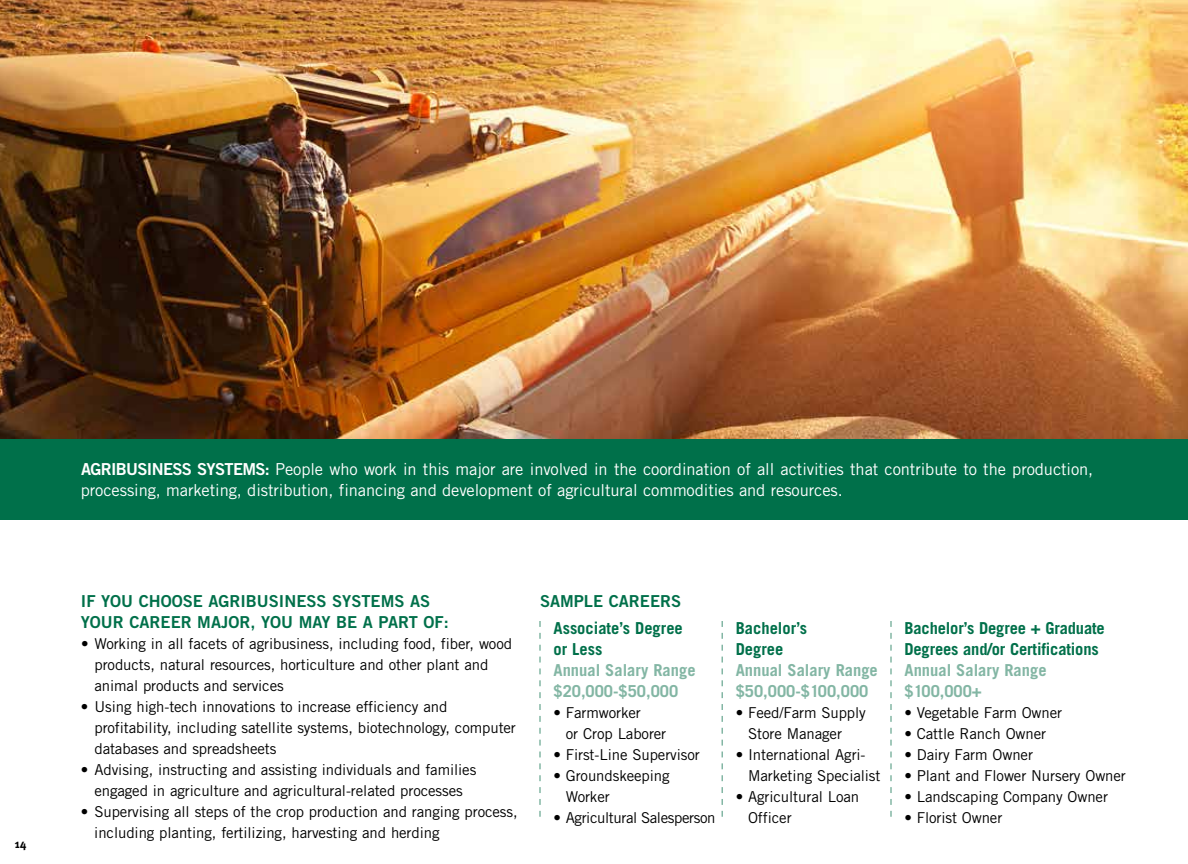
<style>
.page{position:relative;width:1188px;height:864px;background:#fff}
.page>*{position:absolute;margin:0;border:0;box-sizing:border-box;transform-origin:0 0}
.t1{font:16.5px/21px "Trade Gothic";letter-spacing:-.005em;color:#fff}
.t2{font:700 16.5px/21px "Trade Gothic";letter-spacing:-.01em;color:#00704a}
.t3{font:700 16.5px/21px "Trade Gothic";color:#83b6a4}
.t4{font:16.5px "Trade Gothic Bold Two";color:#00704a}
.t5{font:16.5px "Trade Gothic Bold Two";color:#fff}
.t6{font:15px/21px "Trade Gothic";letter-spacing:-.005em;color:#000}
.t7{font:15px "Trade Gothic";letter-spacing:-.025em;color:#000}
.t8{font:700 12px "Meta";color:#000}
.s1{font-family:"Trade Gothic Bold Two"}
</style>
<div class="page">
<img style="left:0;top:0;width:1188px;height:439px">
<div style="left:0;top:439px;width:1188px;height:81px;background:#00704a"></div>
<svg style="left:539px;top:621px;width:2px;height:196px"></svg>
<svg style="left:722px;top:621px;width:1px;height:196px"></svg>
<svg style="left:890px;top:621px;width:2px;height:196px"></svg>
<p class="t8" style="left:14px;top:837px;width:13px">14</p>
<p class="t1" style="left:81px;top:459px;width:1014px;text-indent:116px"><span class="s1">SYSTEMS:</span> People who work in this major are involved in the coordination of all activities that contribute to the production, processing, marketing, distribution, financing and development of agricultural commodities and resources.</p>
<p class="t5" style="left:81px;top:459px;width:20px">AGRIBUSINESS</p>
<p class="t4" style="left:81px;top:591px;width:149px">IF YOU CHOOSE AGRIBUSINESS</p>
<p class="t4" style="left:332px;top:591px;width:100px">SYSTEMS AS</p>
<p class="t4" style="left:81px;top:612px;width:230px">YOUR CAREER MAJOR, YOU MAY</p>
<p class="t4" style="left:336px;top:612px;width:114px">BE A PART OF:</p>
<p class="t6" style="left:94px;top:633px;width:419px;text-indent:-13px">• Working in all facets of agribusiness, including food, fiber, wood products, natural resources, horticulture and other plant and animal products and services</p>
<p class="t6" style="left:94px;top:696px;width:423px;text-indent:-13px">• Using high-tech innovations to increase efficiency and profitability, including satellite systems, biotechnology, computer databases and spreadsheets</p>
<p class="t6" style="left:81px;top:759px;width:397px;text-align:center">• Advising, instructing and assisting individuals and families engaged in agriculture and agricultural-related processes</p>
<p class="t6" style="left:94px;top:801px;width:425px;text-indent:-13px">• Supervising all steps of the crop production and ranging process, including planting, fertilizing, harvesting and herding</p>
<p class="t4" style="left:540px;top:591px;width:12px">SAMP</p>
<p class="t4" style="left:584px;top:591px;width:99px">LE CAREERS</p>
<p class="t2" style="left:554px;top:617px;width:131px">Associate’s Degree or Less</p>
<p class="t3" style="left:554px;top:659px;width:144px">Annual Salary Range $20,000-$50,000</p>
<p class="t6" style="left:566px;top:702px;width:102px;text-indent:-12px">• Farmworker<br>or Crop Laborer</p>
<p class="t6" style="left:554px;top:744px;width:148px">• First-Line Supervisor</p>
<p class="t6" style="left:566px;top:765px;width:105px;text-indent:-12px">• Groundskeeping<br>Worker</p>
<p class="t7" style="left:553px;top:808px;width:163px">• Agricultural Salesperson</p>
<p class="t2" style="left:736px;top:617px;width:73px">Bachelor’s<br>Degree</p>
<p class="t3" style="left:736px;top:659px;width:144px">Annual Salary Range $50,000-$100,000</p>
<p class="t6" style="left:748px;top:702px;width:119px;text-indent:-12px">• Feed/Farm Supply<br>Store Manager</p>
<p class="t6" style="left:748px;top:744px;width:134px;text-indent:-12px">• International Agri-<br>Marketing Specialist</p>
<p class="t6" style="left:748px;top:786px;width:113px;text-indent:-12px">• Agricultural Loan<br>Officer</p>
<p class="t2" style="left:904px;top:617px;width:202px">Bachelor’s Degree + Graduate<br>Degrees and/or Certifications</p>
<p class="t3" style="left:904px;top:659px;width:144px">Annual Salary Range $100,000+</p>
<p class="t6" style="left:904px;top:702px;width:159px">• Vegetable Farm Owner</p>
<p class="t6" style="left:904px;top:723px;width:143px">• Cattle Ranch Owner</p>
<p class="t6" style="left:904px;top:744px;width:130px">• Dairy Farm Owner</p>
<p class="t6" style="left:904px;top:765px;width:223px">• Plant and Flower Nursery Owner</p>
<p class="t6" style="left:904px;top:786px;width:205px">• Landscaping Company Owner</p>
<p class="t6" style="left:904px;top:807px;width:99px">• Florist Owner</p>
</div>
